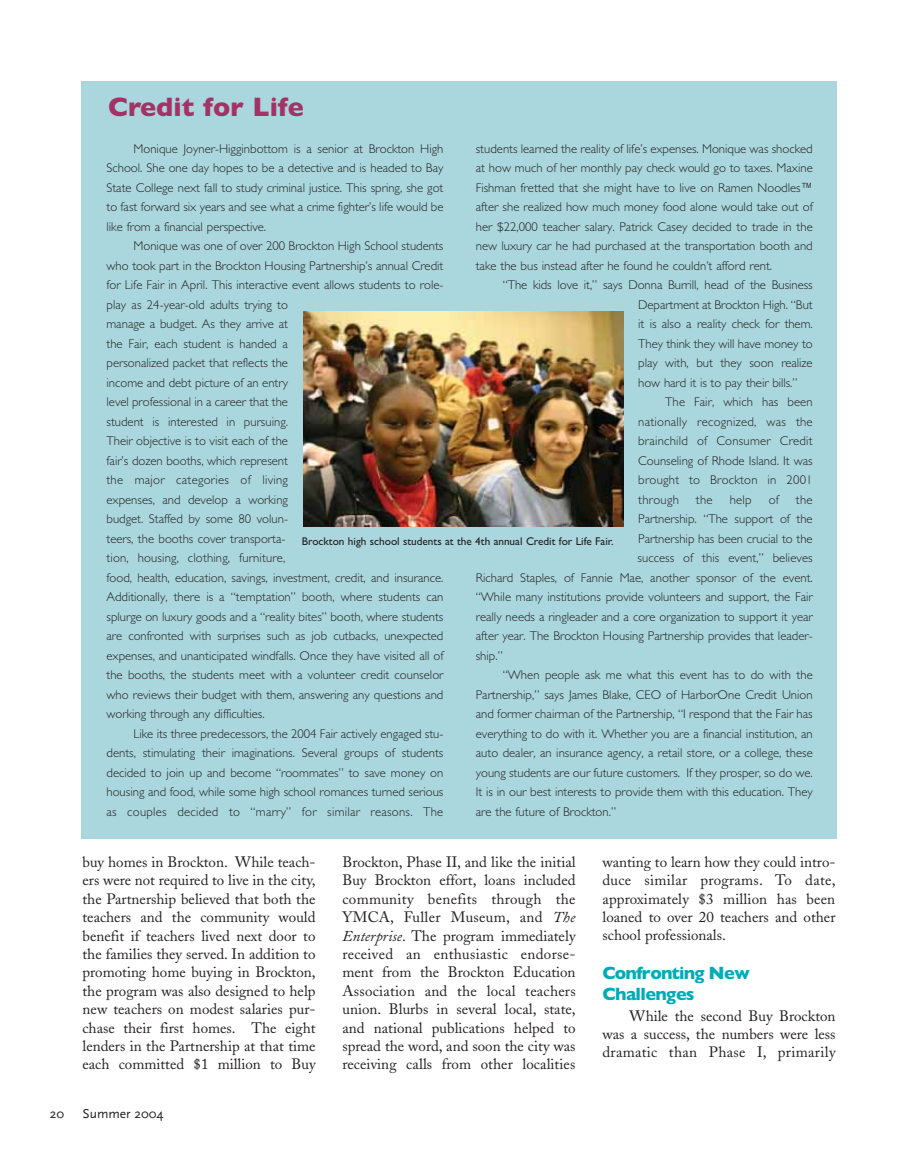
<style>
.page{position:relative;width:918px;height:1161px;background:#fff}
.page>*{position:absolute;margin:0;border:0;box-sizing:border-box;transform-origin:0 0}
.t1{font:700 27px "Gill Sans";color:#a33366}
.t2{font:700 18px/21.6px "Gill Sans";letter-spacing:-.05em;color:#00acb7}
.t3{font:15px/18.5px "Adobe Caslon";color:#231f20;text-align:justify}
.t4{font:13.5px "Scala Sans";color:#231f20}
.t5{font:300 12.75px/19.5px "M Gill Sans";color:#231f20;text-align:justify}
.t6{font:11.25px "Gill Sans";color:#231f20}
.s1{font-style:italic}
</style>
<div class="page">
<div style="left:81px;top:81px;width:756px;height:757px;background:#aad7dd"></div>
<img style="left:303px;top:311px;width:320px;height:216px">
<h1 class="t1" style="left:108px;top:98px;width:198px">Credit for Life</h1>
<p class="t5" style="left:476px;top:140px;width:339px">students learned the reality of life’s expenses. Monique was shocked at how much of her monthly pay check would go to taxes. Maxine Fishman fretted that she might have to live on Ramen Noodles™ after she realized how much money food alone would take out of her $22,000 teacher salary. Patrick Casey decided to trade in the new luxury car he had purchased at the transportation booth and take the bus instead after he found he couldn’t afford rent.</p>
<p class="t5" style="left:638px;top:276px;width:176px;text-indent:-135px">“The kids love it,” says Donna Burrill, head of the Business Department at Brockton High. “But it is also a reality check for them.<br>They think they will have money to play with, but they soon realize how hard it is to pay their bills.”</p>
<p class="t5" style="left:638px;top:393px;width:176px;text-indent:27px">The Fair, which has been nationally recognized, was the brainchild of Consumer Credit Counseling of Rhode Island. It was brought to Brockton in 2001 through</p>
<p class="t5" style="left:107px;top:140px;width:339px;text-indent:27px">Monique Joyner-Higginbottom is a senior at Brockton High School. She one day hopes to be a detective and is headed to Bay State College next fall to study criminal justice. This spring, she got to fast forward six years and see what a crime fighter’s life would be like from a financial perspective.</p>
<p class="t5" style="left:107px;top:237px;width:339px;text-align:left;text-indent:27px">Monique was one of over 200 Brockton High School students who took part in the Brockton Housing Partnership’s annual Credit for Life Fair in April. This interactive event allows students to role&shy;play as 24-year-old adults trying to<br>manage a budget. As they arrive at<br>the Fair, each student is handed a<br>personalized packet that reflects the<br>income and debt picture of an entry<br>level professional in a career that the<br>student is interested in pursuing.<br>Their objective is to visit each of the<br>fair’s dozen booths, which represent<br>the major categories of living<br>expenses, and develop a working<br>budget. Staffed by some 80 volun-<br>teers, the booths cover transporta-<br>tion, housing, clothing, furniture,<br>food, health, education, savings, investment, credit, and insurance.<br>Additionally, there is a “temptation” booth, where students can splurge on luxury goods and a “reality bites” booth, where students are confronted with surprises such as job cutbacks, unexpected expenses, and unanticipated windfalls. Once they have visited all of the booths, the students meet with a volunteer credit counselor who reviews their budget with them, answering any questions and working through any difficulties.</p>
<p class="t5" style="left:107px;top:725px;width:339px;text-indent:27px">Like its three predecessors, the 2004 Fair actively engaged stu&shy;dents, stimulating their imaginations. Several groups of students decided to join up and become “roommates” to save money on housing and food, while some high school romances turned serious as couples decided to “marry” for similar reasons. The</p>
<p class="t5" style="left:696px;top:491px;width:18px">the</p>
<p class="t5" style="left:730px;top:491px;width:24px">help</p>
<p class="t5" style="left:769px;top:491px;width:12px">of</p>
<p class="t5" style="left:796px;top:491px;width:18px">the</p>
<p class="t5" style="left:638px;top:510px;width:176px">Partnership. “The support of the</p>
<p class="t5" style="left:638px;top:530px;width:176px">Partnership has been crucial to the</p>
<p class="t5" style="left:637px;top:549px;width:177px">success of this event,” believes</p>
<p class="t5" style="left:476px;top:569px;width:339px">Richard Staples, of Fannie Mae, another sponsor of the event.</p>
<p class="t5" style="left:476px;top:588px;width:339px">“While many institutions provide volunteers and support, the Fair</p>
<p class="t5" style="left:476px;top:608px;width:339px">really needs a ringleader and a core organization to support it year</p>
<p class="t5" style="left:476px;top:627px;width:338px">after year. The Brockton Housing Partnership provides that leader-</p>
<p class="t5" style="left:476px;top:647px;width:28px">ship.”</p>
<p class="t5" style="left:503px;top:666px;width:311px">“When people ask me what this event has to do with the</p>
<p class="t5" style="left:476px;top:686px;width:338px">Partnership,” says James Blake, CEO of HarborOne Credit Union</p>
<p class="t5" style="left:476px;top:705px;width:339px">and former chairman of the Partnership, “I respond that the Fair has</p>
<p class="t5" style="left:476px;top:725px;width:338px">everything to do with it. Whether you are a financial institution, an</p>
<p class="t5" style="left:476px;top:744px;width:339px">auto dealer, an insurance agency, a retail store, or a college, these</p>
<p class="t5" style="left:476px;top:764px;width:338px">young students are our future customers. If they prosper, so do we.</p>
<p class="t5" style="left:476px;top:783px;width:339px">It is in our best interests to provide them with this education. They</p>
<p class="t5" style="left:476px;top:803px;width:142px">are the future of Brockton.”</p>
<p class="t6" style="left:302px;top:538px;width:313px">Brockton high school students at the 4th annual Credit for Life Fair.</p>
<p class="t3" style="left:82px;top:854px;width:235px">buy homes in Brockton. While teach&shy;ers were not required to live in the city, the Partnership believed that both the teachers and the community would benefit if teachers lived next door to the families they served. In addition to promoting home buying in Brockton, the program was also designed to help new teachers on modest salaries pur&shy;chase their first homes. The eight lenders in the Partnership at that time each committed $1 million to Buy</p>
<p class="t3" style="left:342px;top:854px;width:235px">Brockton, Phase II, and like the initial Buy Brockton effort, loans included community benefits through the YMCA, Fuller Museum, and <span class="s1">The Enterprise</span>. The program immediately received an enthusiastic endorse&shy;ment from the Brockton Education Association and the local teachers union. Blurbs in several local, state, and national publications helped to spread the word, and soon the city was receiving calls from other localities</p>
<p class="t3" style="left:602px;top:854px;width:235px">wanting to learn how they could intro&shy;duce similar programs. To date, approximately $3 million has been loaned to over 20 teachers and other school professionals.</p>
<h2 class="t2" style="left:603px;top:964px;width:149px">Confronting New<br>Challenges</h2>
<p class="t3" style="left:603px;top:1008px;width:235px;text-indent:27px">While the second Buy Brockton was a success, the numbers were less dramatic than Phase I, primarily</p>
<p class="t4" style="left:50px;top:1106px;width:16px">20</p>
<p class="t4" style="left:82px;top:1106px;width:83px">Summer 2004</p>
</div>
